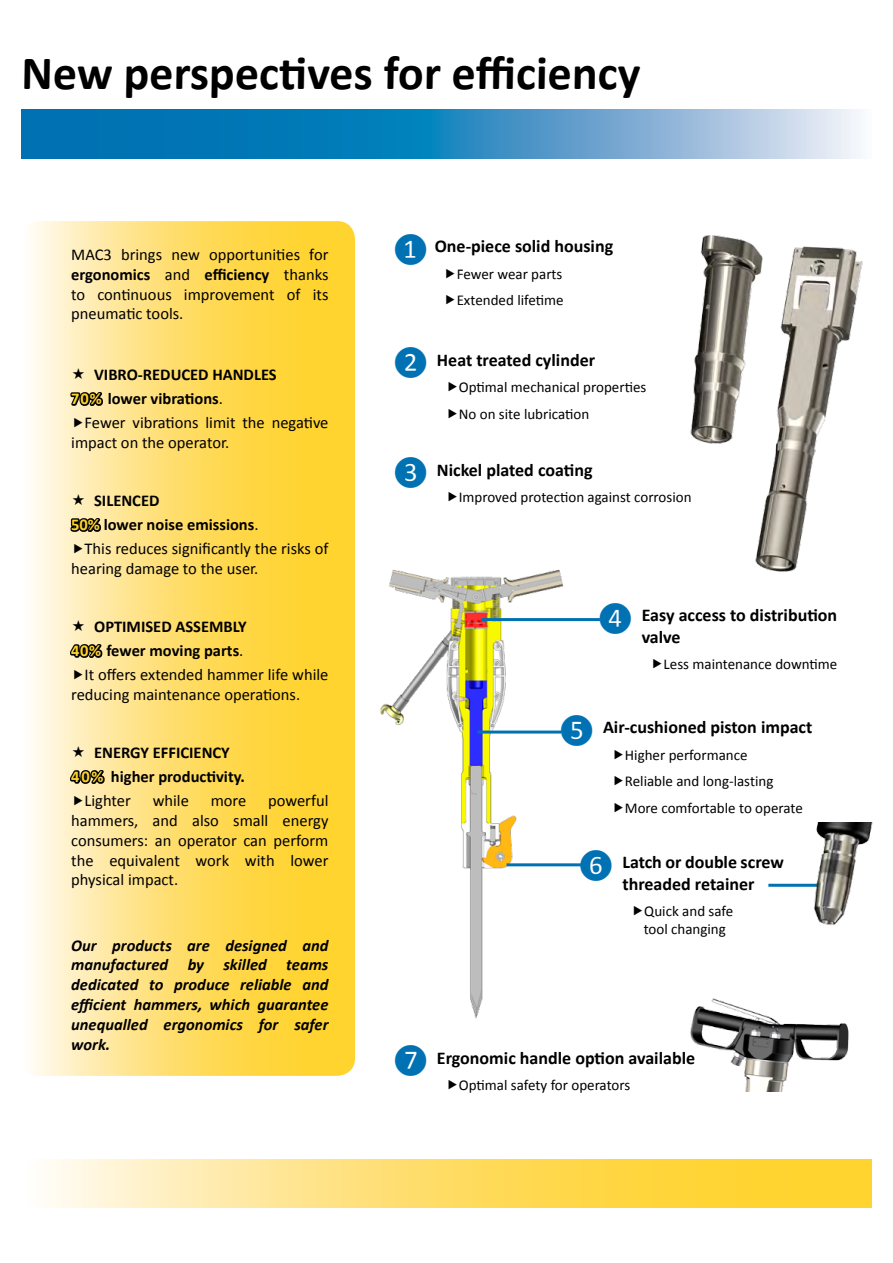
<style>
.page{position:relative;width:893px;height:1263px;background:#fff}
.page>*{position:absolute;margin:0;border:0;box-sizing:border-box;transform-origin:0 0}
.t1{font:700 48px "Calibri";color:#000}
.t2{font:27px "Calibri";color:#0072b3}
.t3{font:700 18px/21.6px "Calibri";color:#000}
.t4{font:16.5px/19.8px "Calibri";color:#000;text-align:justify}
.t5{font:700 16.5px/24px "Calibri";color:#000}
.t6{font:italic 700 16.5px/19.8px "Calibri";color:#000;text-align:justify}
.t7{font:15px/26.5px "Calibri";color:#000}
.s1{font-weight:700}
.s2{color:#ffd42e}
.s3{font-weight:400}
</style>
<div class="page">
<img style="left:355px;top:546px;width:245px;height:478px">
<svg style="left:21px;top:110px;width:838px;height:48px;background:#4396c7"></svg>
<svg style="left:32px;top:221px;width:323px;height:855px;background:#ffdf6e"></svg>
<hr style="left:768px;top:884px;width:49px;height:3px;background:#0072b3">
<hr style="left:507px;top:863px;width:75px;height:3px;background:#0072b3">
<hr style="left:477px;top:730px;width:85px;height:3px;background:#0072b3">
<hr style="left:482px;top:618px;width:118px;height:3px;background:#0072b3">
<img style="left:690px;top:998px;width:159px;height:93px">
<img style="left:784px;top:822px;width:89px;height:104px">
<img style="left:755px;top:246px;width:108px;height:326px">
<img style="left:690px;top:235px;width:77px;height:221px">
<svg style="left:48px;top:1159px;width:824px;height:49px;background:#ffdf70"></svg>
<svg style="left:73px;top:368px;width:11px;height:11px"></svg>
<svg style="left:69px;top:385px;width:36px;height:43px;background:#c3b58d"></svg>
<svg style="left:73px;top:494px;width:11px;height:11px"></svg>
<svg style="left:68px;top:511px;width:35px;height:42px"></svg>
<svg style="left:68px;top:620px;width:37px;height:59px;background:#d4c599"></svg>
<svg style="left:68px;top:746px;width:39px;height:59px;background:#d5c699"></svg>
<h1 class="t1" style="left:21px;top:43px;width:622px">New perspectives for efficiency</h1>
<p class="t4" style="left:71px;top:245px;width:259px">MAC3 brings new opportunities for</p>
<p class="t4" style="left:71px;top:264px;width:259px"><span class="s1">ergonomics</span> and <span class="s1">efficiency</span> thanks to continuous improvement of its pneumatic tools.</p>
<p class="t5" style="left:71px;top:363px;width:207px;text-indent:23px">VIBRO-REDUCED HANDLES<br><span class="s2">70%</span> lower vibrations<span class="s3">.</span></p>
<p class="t4" style="left:71px;top:413px;width:259px;text-indent:13px">Fewer vibrations limit the negative impact on the operator.</p>
<p class="t5" style="left:94px;top:489px;width:67px">SILENCED</p>
<p class="t5" style="left:71px;top:513px;width:189px"><span class="s2">50%</span> lower noise emissions<span class="s3">.</span></p>
<p class="t4" style="left:85px;top:539px;width:245px">This reduces significantly the risks of</p>
<p class="t4" style="left:71px;top:559px;width:189px">hearing damage to the user.</p>
<p class="t5" style="left:94px;top:615px;width:154px">OPTIMISED ASSEMBLY</p>
<p class="t5" style="left:71px;top:639px;width:174px"><span class="s2">40%</span> fewer moving parts<span class="s3">.</span></p>
<p class="t4" style="left:85px;top:665px;width:245px">It offers extended hammer life while</p>
<p class="t4" style="left:71px;top:685px;width:231px">reducing maintenance operations.</p>
<p class="t5" style="left:94px;top:741px;width:137px">ENERGY EFFICIENCY</p>
<p class="t5" style="left:71px;top:765px;width:175px"><span class="s2">40%</span> higher productivity.</p>
<p class="t4" style="left:85px;top:791px;width:48px">Lighter</p>
<p class="t4" style="left:153px;top:791px;width:38px">while</p>
<p class="t4" style="left:211px;top:791px;width:37px">more</p>
<p class="t4" style="left:71px;top:791px;width:259px;text-indent:197px">powerful hammers, and also small energy consumers: an operator can perform the equivalent work with lower physical impact.</p>
<p class="t6" style="left:71px;top:935px;width:259px">Our products are designed and manufactured by skilled teams dedicated to produce reliable and efficient hammers, which guarantee unequalled ergonomics for safer work.</p>
<h2 class="t2" style="left:393px;top:233px;width:37px">❶</h2>
<p class="t3" style="left:435px;top:235px;width:180px">One-piece solid housing</p>
<p class="t7" style="left:457px;top:260px;width:108px">Fewer wear parts<br>Extended lifetime</p>
<h2 class="t2" style="left:393px;top:346px;width:37px">❷</h2>
<p class="t3" style="left:437px;top:349px;width:160px">Heat treated cylinder</p>
<p class="t7" style="left:459px;top:374px;width:189px">Optimal mechanical properties<br>No on site lubrication</p>
<h2 class="t2" style="left:393px;top:456px;width:37px">❸</h2>
<p class="t3" style="left:437px;top:459px;width:157px">Nickel plated coating</p>
<p class="t7" style="left:459px;top:484px;width:234px">Improved protection against corrosion</p>
<h2 class="t2" style="left:598px;top:602px;width:37px">❹</h2>
<p class="t3" style="left:642px;top:604px;width:197px">Easy access to distribution valve</p>
<p class="t7" style="left:664px;top:651px;width:175px">Less maintenance downtime</p>
<h2 class="t2" style="left:559px;top:714px;width:37px">❺</h2>
<p class="t3" style="left:603px;top:716px;width:211px">Air-cushioned piston impact</p>
<p class="t7" style="left:625px;top:741px;width:179px">Higher performance<br>Reliable and long-lasting<br>More comfortable to operate</p>
<h2 class="t2" style="left:578px;top:849px;width:37px">❻</h2>
<p class="t3" style="left:622px;top:851px;width:163px">Latch or double screw threaded retainer</p>
<p class="t7" style="left:644px;top:902px;width:91px;line-height:18px">Quick and safe tool changing</p>
<h2 class="t2" style="left:393px;top:1044px;width:37px">❼</h2>
<p class="t3" style="left:437px;top:1047px;width:260px">Ergonomic handle option available</p>
<p class="t7" style="left:459px;top:1072px;width:173px">Optimal safety for operators</p>
</div>
